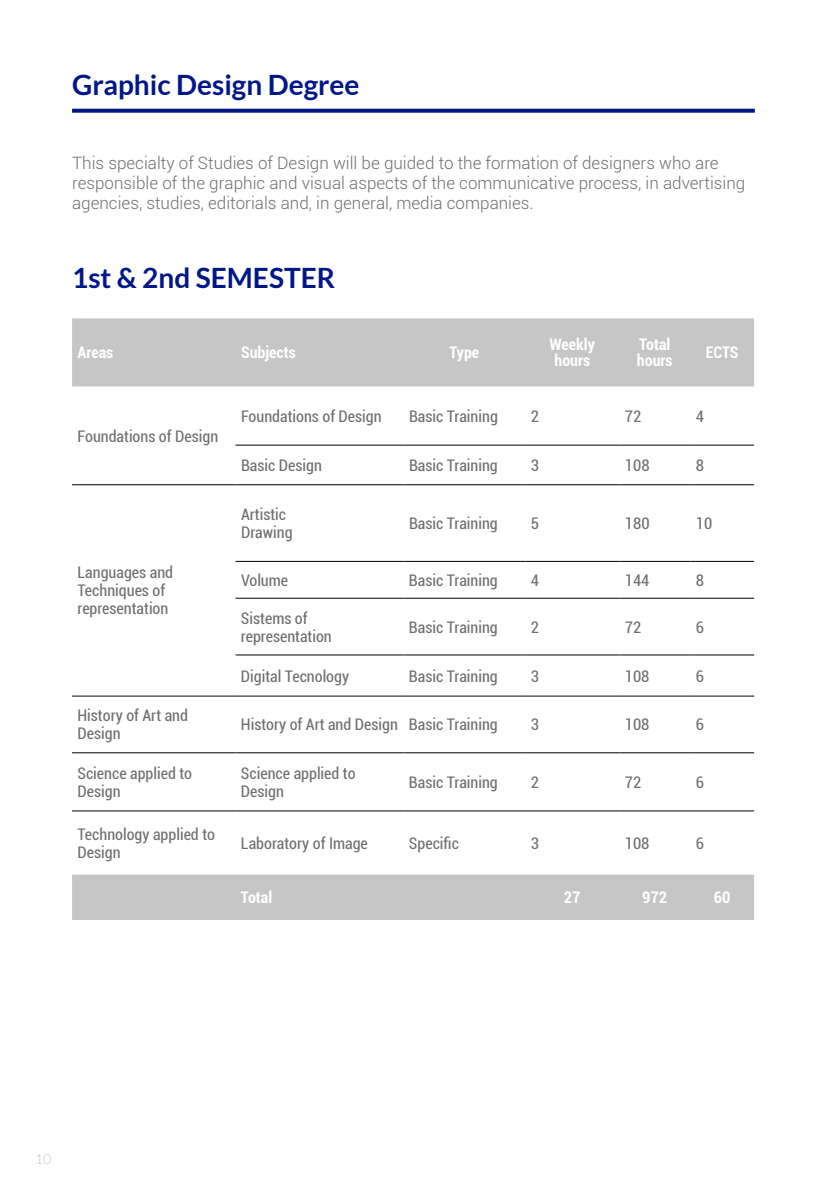
<style>
.page{position:relative;width:840px;height:1191px;background:#fff}
.page>*{position:absolute;margin:0;border:0;box-sizing:border-box;transform-origin:0 0}
.t1{font:700 28px "Lato";color:#001689}
.t2{font:300 17px/20px "Roboto";color:#706f6f}
.t3{font:condensed 16px/18px "Roboto";color:#706f6f}
.t4{font:700 condensed 16px/16px "Roboto";color:#fff;text-align:center}
.t5{font:300 14px "Lato";color:#c6c6c6}
</style>
<div class="page">
<div style="left:72px;top:318px;width:681px;height:68px;background:#c6c6c6"></div>
<div style="left:72px;top:874px;width:681px;height:46px;background:#c6c6c6"></div>
<hr style="left:235px;top:445px;width:168px;height:1px;background:#000">
<hr style="left:403px;top:445px;width:122px;height:1px;background:#000">
<hr style="left:525px;top:445px;width:94px;height:1px;background:#000">
<hr style="left:619px;top:445px;width:71px;height:1px;background:#000">
<hr style="left:690px;top:445px;width:63px;height:1px;background:#000">
<hr style="left:72px;top:484px;width:163px;height:1px;background:#000">
<hr style="left:235px;top:484px;width:168px;height:1px;background:#000">
<hr style="left:403px;top:484px;width:122px;height:1px;background:#000">
<hr style="left:525px;top:484px;width:94px;height:1px;background:#000">
<hr style="left:619px;top:484px;width:71px;height:1px;background:#000">
<hr style="left:690px;top:484px;width:63px;height:1px;background:#000">
<hr style="left:235px;top:561px;width:168px;height:1px;background:#000">
<hr style="left:403px;top:561px;width:122px;height:1px;background:#000">
<hr style="left:525px;top:561px;width:94px;height:1px;background:#000">
<hr style="left:619px;top:561px;width:71px;height:1px;background:#000">
<hr style="left:690px;top:561px;width:63px;height:1px;background:#000">
<hr style="left:235px;top:598px;width:168px;height:1px;background:#000">
<hr style="left:403px;top:598px;width:122px;height:1px;background:#000">
<hr style="left:525px;top:598px;width:94px;height:1px;background:#000">
<hr style="left:619px;top:598px;width:71px;height:1px;background:#000">
<hr style="left:690px;top:598px;width:63px;height:1px;background:#000">
<hr style="left:235px;top:654px;width:168px;height:1px;background:#000">
<hr style="left:403px;top:654px;width:122px;height:1px;background:#000">
<hr style="left:525px;top:654px;width:94px;height:1px;background:#000">
<hr style="left:619px;top:654px;width:71px;height:1px;background:#000">
<hr style="left:690px;top:654px;width:63px;height:1px;background:#000">
<hr style="left:72px;top:695px;width:163px;height:1px;background:#000">
<hr style="left:235px;top:695px;width:168px;height:1px;background:#000">
<hr style="left:403px;top:695px;width:122px;height:1px;background:#000">
<hr style="left:525px;top:695px;width:94px;height:1px;background:#000">
<hr style="left:619px;top:695px;width:71px;height:1px;background:#000">
<hr style="left:690px;top:695px;width:63px;height:1px;background:#000">
<hr style="left:72px;top:752px;width:163px;height:1px;background:#000">
<hr style="left:235px;top:752px;width:168px;height:1px;background:#000">
<hr style="left:403px;top:752px;width:122px;height:1px;background:#000">
<hr style="left:525px;top:752px;width:94px;height:1px;background:#000">
<hr style="left:619px;top:752px;width:71px;height:1px;background:#000">
<hr style="left:690px;top:752px;width:63px;height:1px;background:#000">
<hr style="left:72px;top:810px;width:163px;height:1px;background:#000">
<hr style="left:235px;top:810px;width:168px;height:1px;background:#000">
<hr style="left:403px;top:810px;width:122px;height:1px;background:#000">
<hr style="left:525px;top:810px;width:94px;height:1px;background:#000">
<hr style="left:619px;top:810px;width:71px;height:1px;background:#000">
<hr style="left:690px;top:810px;width:63px;height:1px;background:#000">
<svg style="left:72px;top:109px;width:682px;height:4px;background:#122791"></svg>
<h1 class="t1" style="left:72px;top:68px;width:289px">Graphic Design Degree</h1>
<p class="t2" style="left:72px;top:152px;width:674px">This specialty of Studies of Design will be guided to the formation of designers who are responsible of the graphic and visual aspects of the communicative process, in advertising agencies, studies, editorials and, in general, media companies.</p>
<h1 class="t1" style="left:72px;top:261px;width:264px">1st &amp; 2nd SEMESTER</h1>
<p class="t4" style="left:78px;top:344px;width:37px">Areas</p>
<p class="t4" style="left:241px;top:344px;width:56px">Subjects</p>
<p class="t4" style="left:449px;top:344px;width:31px">Type</p>
<p class="t4" style="left:549px;top:336px;width:47px">Weekly hours</p>
<p class="t4" style="left:636px;top:336px;width:37px;text-align:left">Total hours</p>
<p class="t4" style="left:705px;top:344px;width:34px">ECTS</p>
<p class="t3" style="left:77px;top:426px;width:142px">Foundations of Design</p>
<p class="t3" style="left:77px;top:563px;width:97px">Languages and<br>Techniques of representation</p>
<p class="t3" style="left:241px;top:406px;width:142px">Foundations of Design</p>
<p class="t3" style="left:409px;top:406px;width:90px">Basic Training</p>
<p class="t3" style="left:530px;top:406px;width:10px">2</p>
<p class="t3" style="left:624px;top:406px;width:18px">72</p>
<p class="t3" style="left:695px;top:406px;width:10px">4</p>
<p class="t3" style="left:241px;top:456px;width:82px">Basic Design</p>
<p class="t3" style="left:409px;top:456px;width:90px">Basic Training</p>
<p class="t3" style="left:530px;top:456px;width:10px">3</p>
<p class="t3" style="left:624px;top:456px;width:26px">108</p>
<p class="t3" style="left:695px;top:456px;width:10px">8</p>
<p class="t3" style="left:241px;top:505px;width:53px">Artistic<br>Drawing</p>
<p class="t3" style="left:409px;top:514px;width:90px">Basic Training</p>
<p class="t3" style="left:530px;top:514px;width:10px">5</p>
<p class="t3" style="left:624px;top:514px;width:26px">180</p>
<p class="t3" style="left:695px;top:514px;width:18px">10</p>
<p class="t3" style="left:241px;top:570px;width:49px">Volume</p>
<p class="t3" style="left:409px;top:570px;width:90px">Basic Training</p>
<p class="t3" style="left:530px;top:570px;width:10px">4</p>
<p class="t3" style="left:624px;top:570px;width:26px">144</p>
<p class="t3" style="left:695px;top:570px;width:10px">8</p>
<p class="t3" style="left:241px;top:608px;width:92px">Sistems of representation</p>
<p class="t3" style="left:409px;top:617px;width:90px">Basic Training</p>
<p class="t3" style="left:530px;top:617px;width:10px">2</p>
<p class="t3" style="left:624px;top:617px;width:18px">72</p>
<p class="t3" style="left:695px;top:617px;width:10px">6</p>
<p class="t3" style="left:241px;top:666px;width:110px">Digital Tecnology</p>
<p class="t3" style="left:409px;top:666px;width:90px">Basic Training</p>
<p class="t3" style="left:530px;top:666px;width:10px">3</p>
<p class="t3" style="left:624px;top:666px;width:26px">108</p>
<p class="t3" style="left:695px;top:666px;width:10px">6</p>
<p class="t3" style="left:77px;top:706px;width:112px">History of Art and<br>Design</p>
<p class="t3" style="left:241px;top:715px;width:258px">History of Art and Design Basic Training</p>
<p class="t3" style="left:530px;top:715px;width:10px">3</p>
<p class="t3" style="left:624px;top:715px;width:26px">108</p>
<p class="t3" style="left:695px;top:715px;width:10px">6</p>
<p class="t3" style="left:77px;top:763px;width:116px">Science applied to<br>Design</p>
<p class="t3" style="left:241px;top:763px;width:116px">Science applied to<br>Design</p>
<p class="t3" style="left:409px;top:772px;width:90px">Basic Training</p>
<p class="t3" style="left:530px;top:772px;width:10px">2</p>
<p class="t3" style="left:624px;top:772px;width:18px">72</p>
<p class="t3" style="left:695px;top:772px;width:10px">6</p>
<p class="t3" style="left:77px;top:824px;width:139px">Technology applied to<br>Design</p>
<p class="t3" style="left:241px;top:833px;width:128px">Laboratory of Image</p>
<p class="t3" style="left:409px;top:833px;width:51px">Specific</p>
<p class="t3" style="left:530px;top:833px;width:10px">3</p>
<p class="t3" style="left:624px;top:833px;width:26px">108</p>
<p class="t3" style="left:695px;top:833px;width:10px">6</p>
<p class="t4" style="left:241px;top:889px;width:33px">Total</p>
<p class="t4" style="left:563px;top:889px;width:18px">27</p>
<p class="t4" style="left:641px;top:889px;width:27px">972</p>
<p class="t4" style="left:713px;top:889px;width:18px">60</p>
<p class="t5" style="left:35px;top:1151px;width:18px">10</p>
</div>
